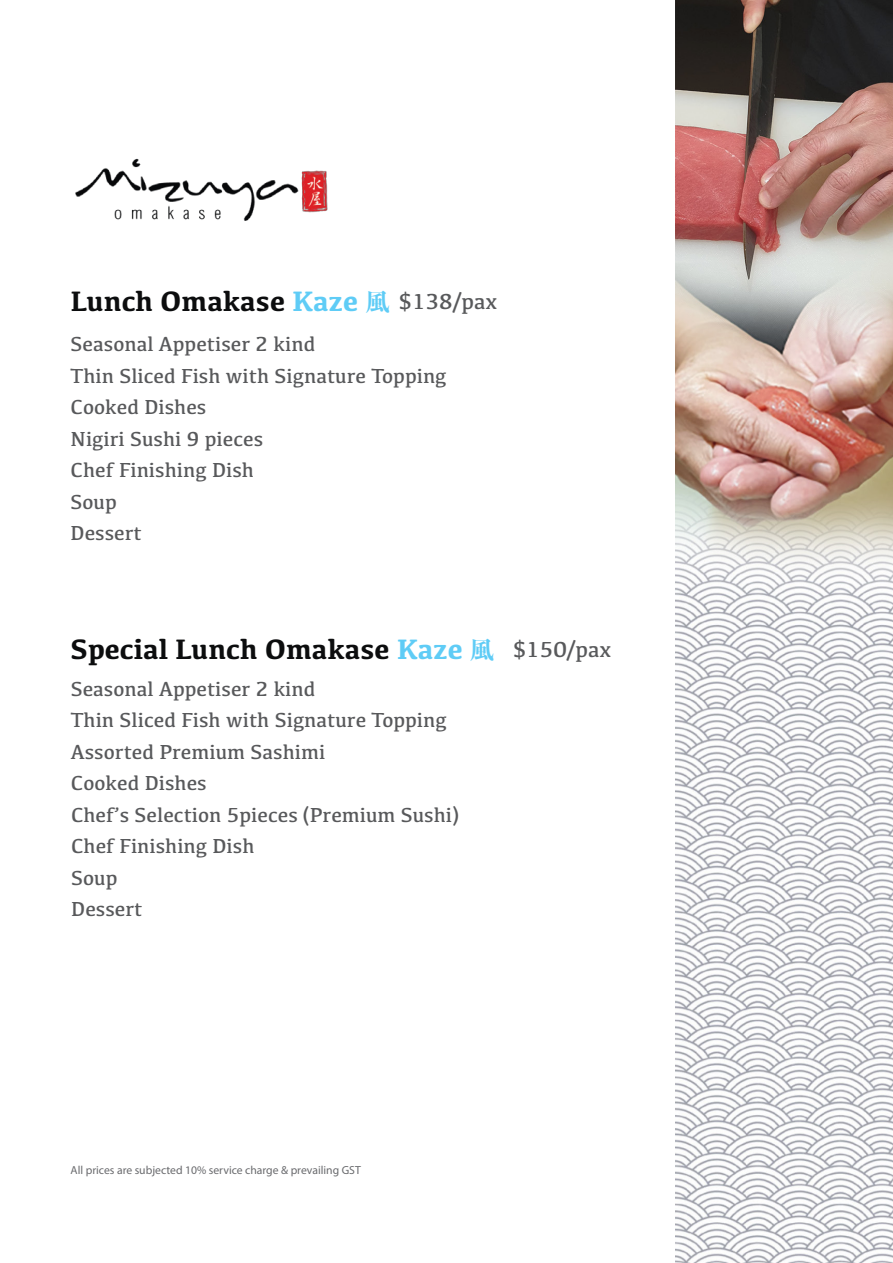
<style>
.page{position:relative;width:893px;height:1263px;background:#fff}
.page>*{position:absolute;margin:0;border:0;box-sizing:border-box;transform-origin:0 0}
.t1{font:700 29.1px "Kefa";color:#0c0d0e}
.t2{font:21px/31.5px "Kefa";color:#58595b}
.t3{font:11.7px "Myriad Pro";color:#696a6d}
.s1{color:#5fccf6}
.s2{font-family:"Toppan Bunkyu Midashi Mincho Std N";font-weight:800;font-size:24px;color:#5fccf6}
.s3{font-weight:400;font-size:22.5px;color:#58595b}
</style>
<div class="page">
<img style="left:675px;top:0;width:218px;height:1263px">
<img style="left:75px;top:158px;width:253px;height:63px">
<h1 class="t1" style="left:71px;top:282px;width:428px">Lunch Omakase <span class="s1">Kaze</span> <span class="s2">風</span> <span class="s3">$138/pax</span></h1>
<p class="t2" style="left:71px;top:328px;width:377px">Seasonal Appetiser 2 kind<br>Thin Sliced Fish with Signature Topping<br>Cooked Dishes<br>Nigiri Sushi 9 pieces<br>Chef Finishing Dish<br>Soup<br>Dessert</p>
<h1 class="t1" style="left:71px;top:630px;width:542px">Special Lunch Omakase <span class="s1">Kaze</span> <span class="s2">風</span> <span class="s3">$150/pax</span></h1>
<p class="t2" style="left:71px;top:672px;width:390px">Seasonal Appetiser 2 kind<br>Thin Sliced Fish with Signature Topping<br>Assorted Premium Sashimi<br>Cooked Dishes<br>Chef’s Selection 5pieces (Premium Sushi)<br>Chef Finishing Dish<br>Soup<br>Dessert</p>
<p class="t3" style="left:71px;top:1163px;width:292px">All prices are subjected 10% service charge &amp; prevailing GST</p>
</div>
